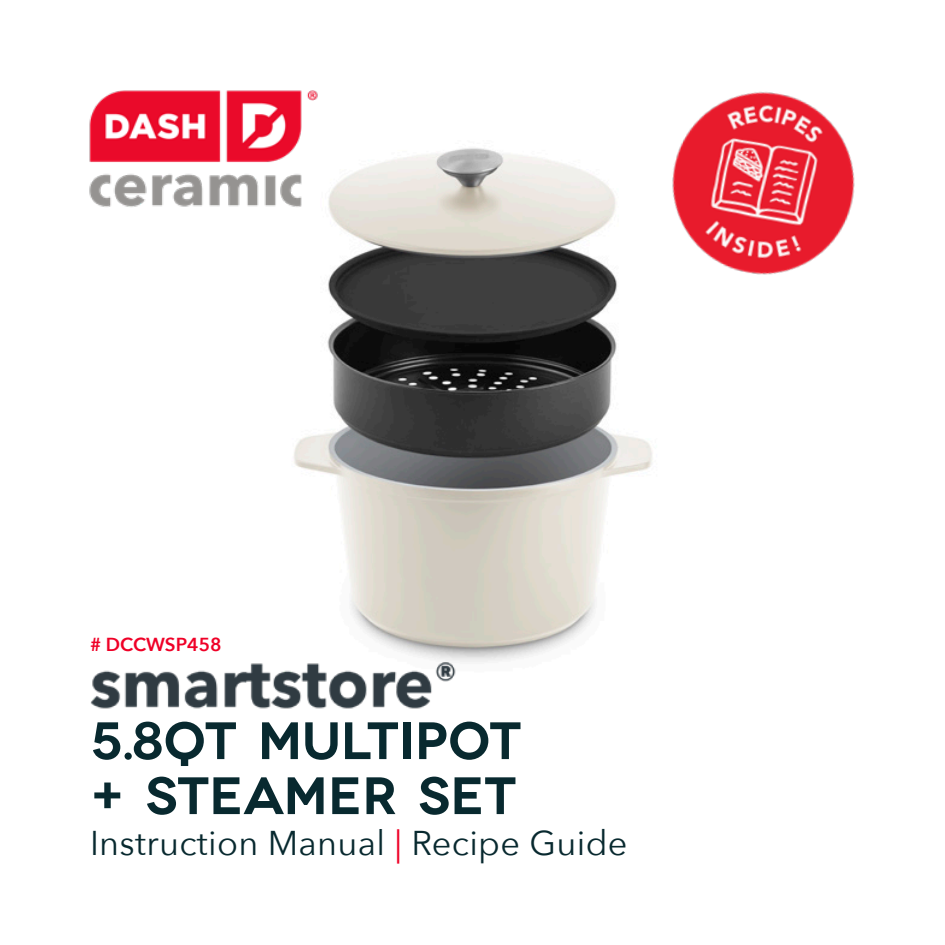
<style>
.page{position:relative;width:945px;height:945px;background:#fff}
.page>*{position:absolute;margin:0;border:0;box-sizing:border-box;transform-origin:0 0}
.Product_Name{font:600 52.5px/55px "Novecentowide";color:#08292f}
.t1{font:34.25px "Avenir Next";letter-spacing:.01em;color:#08292f}
.t2{font:600 18.75px "Avenir Next";color:#ef0027}
.s1{color:#ef0027}
</style>
<div class="page">
<img style="left:294px;top:148px;width:358px;height:514px">
<img style="left:672px;top:92px;width:183px;height:183px">
<img style="left:89px;top:90px;width:230px;height:133px">
<img style="left:90px;top:656px;width:369px;height:53px">
<p class="t2" style="left:90px;top:629px;width:133px"># DCCWSP458</p>
<p class="Product_Name" style="left:90px;top:714px;width:433px">5.8QT MULTIPOT + STEAMER SET</p>
<p class="t1" style="left:90px;top:814px;width:539px">Instruction Manual <span class="s1">|</span> Recipe Guide</p>
</div>
